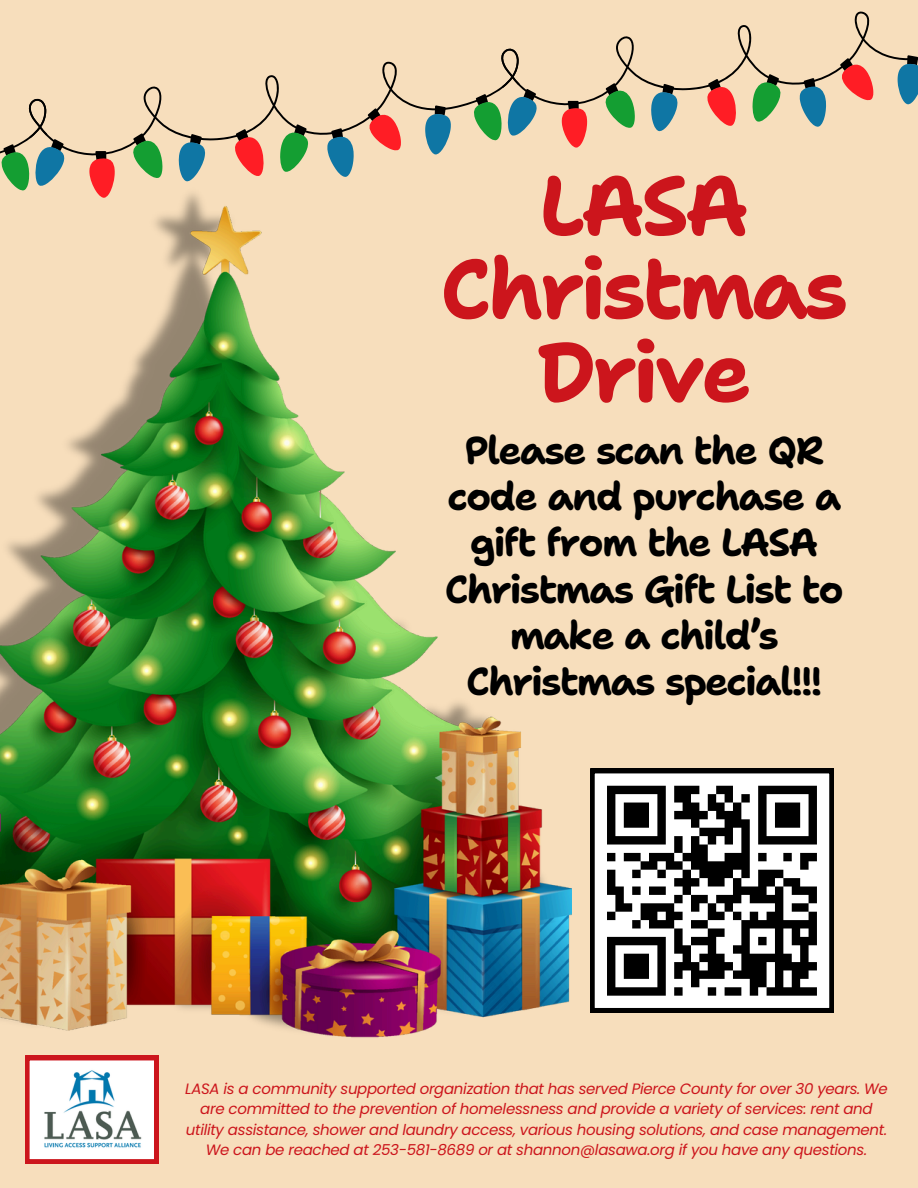
<style>
.page{position:relative;width:918px;height:1188px;background:#f7debc}
.page>*{position:absolute;margin:0;border:0;box-sizing:border-box;transform-origin:0 0}
.t1{font:700 84px/83.2px "Shantell Sans";letter-spacing:-.05em;color:#cc151c;text-align:center}
.t2{font:700 39px/46.2px "Shantell Sans";letter-spacing:-.05em;color:#000;text-align:center}
.t3{font:italic 15px/20.2px "Poppins";letter-spacing:-.02em;color:#cc151c;text-align:center}
</style>
<div class="page">
<img style="left:0;top:193px;width:571px;height:845px">
<svg style="left:590px;top:769px;width:244px;height:243px;background:#878787"></svg>
<svg style="left:540px;top:11px;width:355px;height:94px"></svg>
<svg style="left:895px;top:55px;width:23px;height:50px"></svg>
<svg style="left:839px;top:58px;width:35px;height:45px"></svg>
<svg style="left:749px;top:73px;width:36px;height:49px"></svg>
<svg style="left:603px;top:83px;width:34px;height:45px"></svg>
<svg style="left:649px;top:83px;width:32px;height:49px"></svg>
<svg style="left:705px;top:79px;width:34px;height:47px"></svg>
<svg style="left:798px;top:78px;width:31px;height:49px"></svg>
<svg style="left:560px;top:100px;width:30px;height:48px"></svg>
<svg style="left:25px;top:1056px;width:133px;height:108px;background:#dfcbce"></svg>
<svg style="left:68px;top:48px;width:456px;height:107px"></svg>
<svg style="left:423px;top:104px;width:31px;height:51px"></svg>
<svg style="left:472px;top:88px;width:68px;height:55px"></svg>
<svg style="left:367px;top:108px;width:35px;height:45px"></svg>
<svg style="left:277px;top:123px;width:36px;height:49px"></svg>
<svg style="left:131px;top:133px;width:33px;height:45px"></svg>
<svg style="left:176px;top:133px;width:33px;height:49px"></svg>
<svg style="left:233px;top:129px;width:33px;height:47px"></svg>
<svg style="left:326px;top:128px;width:30px;height:49px"></svg>
<svg style="left:88px;top:150px;width:30px;height:49px"></svg>
<svg style="left:0;top:98px;width:68px;height:118px"></svg>
<p class="t1" style="left:440px;top:164px;width:405px">LASA<br>Christmas<br>Drive</p>
<p class="t2" style="left:445px;top:427px;width:400px">Please scan the QR code and purchase a gift from the LASA<br>Christmas Gift List to make a child’s<br>Christmas special!!!</p>
<p class="t3" style="left:185px;top:1079px;width:704px">LASA is a community supported organization that has served Pierce County for over 30 years. We are committed to the prevention of homelessness and provide a variety of services: rent and utility assistance, shower and laundry access, various housing solutions, and case management.<br>We can be reached at 253-581-8689 or at shannon@lasawa.org if you have any questions.</p>
</div>
